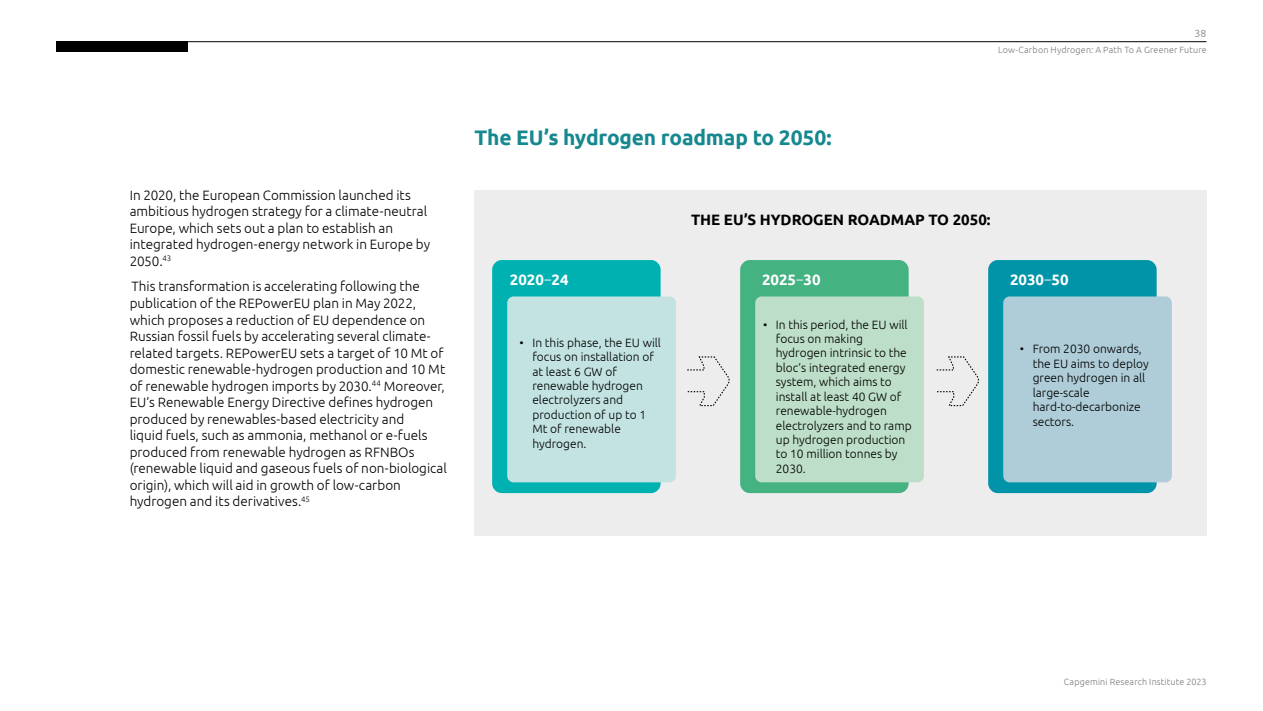
<style>
.page{position:relative;width:1263px;height:711px;background:#fff}
.page>*{position:absolute;margin:0;border:0;box-sizing:border-box;transform-origin:0 0}
.t1{font:700 21px "Ubuntu";letter-spacing:-.01em;color:#16888f}
.t2{font:700 15px "Ubuntu";color:#000}
.t3{font:700 15px "Ubuntu";color:#fff}
.t4{font:300 13.5px/16.5px "Ubuntu";color:#000}
.t5{font:300 12px/14.4px "Ubuntu";color:#000}
.t6{font:10.5px "Ubuntu";color:#9d9d9c}
.t7{font:300 9px "Ubuntu";letter-spacing:.015em;color:#7c7b7b}
.s1{font-family:"Myriad Pro";font-weight:400}
</style>
<div class="page">
<div style="left:474px;top:190px;width:733px;height:345px;background:#ededed"></div>
<div style="left:492px;top:260px;width:169px;height:232px;background:#00b1b1;border-radius:10px"></div>
<div style="left:507px;top:296px;width:169px;height:186px;background:#c2e3e1;border-radius:6px"></div>
<div style="left:740px;top:260px;width:169px;height:232px;background:#45b281;border-radius:10px"></div>
<div style="left:755px;top:296px;width:169px;height:186px;background:#bddec8;border-radius:6px"></div>
<div style="left:988px;top:260px;width:169px;height:232px;background:#0194a9;border-radius:10px"></div>
<div style="left:1003px;top:296px;width:169px;height:186px;background:#afcdd8;border-radius:6px"></div>
<svg style="left:936px;top:356px;width:43px;height:51px"></svg>
<svg style="left:687px;top:356px;width:43px;height:51px"></svg>
<div style="left:56px;top:41px;width:131px;height:11px;background:#000"></div>
<hr style="left:186px;top:41px;width:1020px;height:1px;background:#000">
<p class="t6" style="left:1195px;top:27px;width:13px">38</p>
<p class="t7" style="left:998px;top:44px;width:210px">Low-Carbon Hydrogen: A Path To A Greener Future</p>
<p class="t4" style="left:130px;top:186px;width:302px">In 2020, the European Commission launched its ambitious hydrogen strategy for a climate-neutral Europe, which sets out a plan to establish an integrated hydrogen-energy network in Europe by 2050.<sup>43</sup></p>
<p class="t4" style="left:130px;top:278px;width:319px">This transformation is accelerating following the publication of the REPowerEU plan in May 2022, which proposes a reduction of EU dependence on Russian fossil fuels by accelerating several climate&shy;related targets. REPowerEU sets a target of 10 Mt of domestic renewable-hydrogen production and 10 Mt of renewable hydrogen imports by 2030.<sup>44</sup> Moreover, EU’s Renewable Energy Directive defines hydrogen produced by renewables-based electricity and<br>liquid fuels, such as ammonia, methanol or e-fuels produced from renewable hydrogen as RFNBOs (renewable liquid and gaseous fuels of non-biological origin), which will aid in growth of low-carbon hydrogen and its derivatives.<sup>45</sup></p>
<h1 class="t1" style="left:474px;top:124px;width:359px">The EU’s hydrogen roadmap to 2050:</h1>
<p class="t3" style="left:510px;top:270px;width:60px">2020<span class="s1">–</span>24</p>
<p class="t5" style="left:532px;top:335px;width:130px;text-indent:-13px">• In this phase, the EU will focus on installation of at least 6 GW of renewable hydrogen electrolyzers and production of up to 1<br>Mt of renewable hydrogen.</p>
<p class="t2" style="left:691px;top:211px;width:301px">THE EU’S HYDROGEN ROADMAP TO 2050:</p>
<p class="t3" style="left:762px;top:270px;width:60px">2025<span class="s1">–</span>30</p>
<p class="t5" style="left:776px;top:316px;width:137px;text-indent:-13px">• In this period, the EU will focus on making hydrogen intrinsic to the bloc’s integrated energy system, which aims to install at least 40 GW of renewable-hydrogen electrolyzers and to ramp up hydrogen production to 10 million tonnes by<br>2030.</p>
<p class="t3" style="left:1010px;top:270px;width:60px">2030<span class="s1">–</span>50</p>
<p class="t5" style="left:1033px;top:341px;width:118px;text-indent:-13px">• From 2030 onwards, the EU aims to deploy green hydrogen in all large-scale hard-to-decarbonize sectors.</p>
<p class="t7" style="left:1064px;top:676px;width:144px">Capgemini Research Institute 2023</p>
</div>
